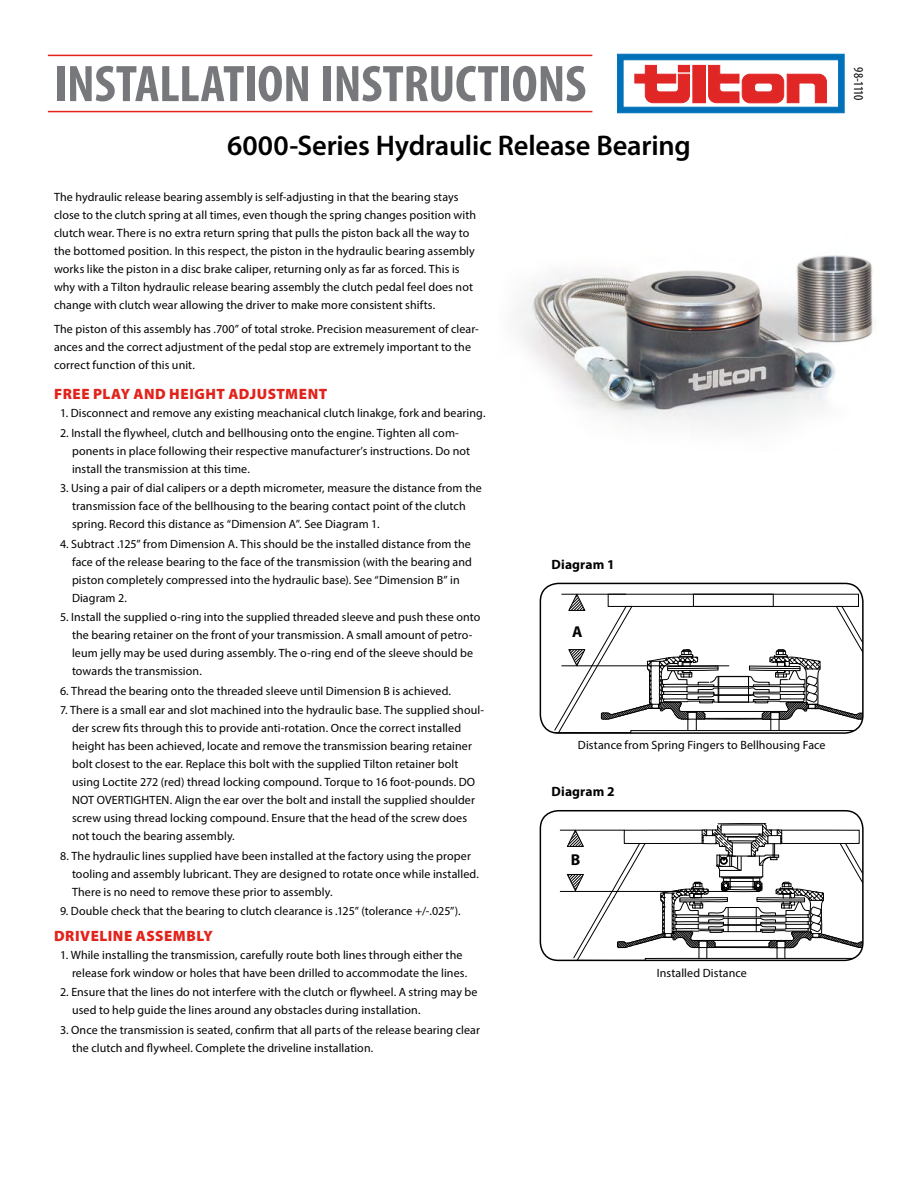
<style>
.page{position:relative;width:918px;height:1188px;background:#fff}
.page>*{position:absolute;margin:0;border:0;box-sizing:border-box;transform-origin:0 0}
.t1{font:700 condensed 51.9px "Myriad Pro";letter-spacing:-.005em;color:#77787b;scale:1.04 1}
.t2{font:600 28.5px "Myriad Pro";letter-spacing:-.01em;color:#000}
.t3{font:700 15.75px "Myriad Pro";color:#000}
.t4{font:900 15px "Myriad Pro";letter-spacing:.035em;color:#e2231b}
.t5{font:700 13.5px "Myriad Pro";letter-spacing:.01em;color:#000}
.t6{font:condensed 13.5px "Myriad Pro";letter-spacing:-.03em;color:#000}
.t7{font:12px/18px "Myriad Pro";letter-spacing:.005em;color:#000}
</style>
<div class="page">
<svg style="left:617px;top:54px;width:228px;height:59px"></svg>
<hr style="left:48px;top:55px;width:544px;height:1px;background:#e2231b">
<hr style="left:48px;top:111px;width:544px;height:1px;background:#e2231b">
<hr style="left:560px;top:830px;width:64px;height:1px;background:#000">
<hr style="left:560px;top:891px;width:167px;height:1px;background:#000">
<svg style="left:566px;top:823px;width:297px;height:138px"></svg>
<div style="left:540px;top:810px;width:324px;height:151px;border:2px solid #000;border-radius:18px"></div>
<svg style="left:554px;top:593px;width:307px;height:138px"></svg>
<div style="left:608px;top:594px;width:251px;height:13px;border:1px solid #000"></div>
<div style="left:718px;top:676px;width:31px;height:26px;border:1px solid #000"></div>
<div style="left:693px;top:594px;width:81px;height:13px;border:1px solid #000"></div>
<div style="left:540px;top:583px;width:324px;height:151px;border:2px solid #000;border-radius:18px"></div>
<img style="left:518px;top:255px;width:356px;height:172px">
<h1 class="t1" style="left:54px;top:51px;width:513px">INSTALLATION INSTRUCTIONS</h1>
<p class="t6" style="left:867px;top:67px;width:35px;rotate:90deg">98-1110</p>
<h2 class="t2" style="left:227px;top:127px;width:465px">6000-Series Hydraulic Release Bearing</h2>
<p class="t7" style="left:54px;top:188px;width:424px">The hydraulic release bearing assembly is self-adjusting in that the bearing stays close to the clutch spring at all times, even though the spring changes position with clutch wear. There is no extra return spring that pulls the piston back all the way to the bottomed position. In this respect, the piston in the hydraulic bearing assembly works like the piston in a disc brake caliper, returning only as far as forced. This is why with a Tilton hydraulic release bearing assembly the clutch pedal feel does not change with clutch wear allowing the driver to make more consistent shifts.</p>
<p class="t7" style="left:54px;top:320px;width:426px">The piston of this assembly has .700” of total stroke. Precision measurement of clear&shy;ances and the correct adjustment of the pedal stop are extremely important to the correct function of this unit.</p>
<p class="t4" style="left:54px;top:384px;width:275px">FREE PLAY AND HEIGHT ADJUSTMENT</p>
<p class="t7" style="left:60px;top:404px;width:427px">1. Disconnect and remove any existing meachanical clutch linakge, fork and bearing.</p>
<p class="t7" style="left:72px;top:423px;width:400px;text-indent:-12px">2. Install the flywheel, clutch and bellhousing onto the engine. Tighten all com&shy;ponents in place following their respective manufacturer’s instructions. Do not install the transmission at this time.</p>
<p class="t7" style="left:72px;top:479px;width:411px;text-indent:-12px">3. Using a pair of dial calipers or a depth micrometer, measure the distance from the transmission face of the bellhousing to the bearing contact point of the clutch spring. Record this distance as “Dimension A”. See Diagram 1.</p>
<p class="t7" style="left:72px;top:534px;width:402px;text-indent:-12px">4. Subtract .125” from Dimension A. This should be the installed distance from the face of the release bearing to the face of the transmission (with the bearing and piston completely compressed into the hydraulic base). See “Dimension B” in Diagram 2.</p>
<p class="t7" style="left:72px;top:608px;width:410px;text-indent:-12px">5. Install the supplied o-ring into the supplied threaded sleeve and push these onto the bearing retainer on the front of your transmission. A small amount of petro&shy;leum jelly may be used during assembly. The o-ring end of the sleeve should be towards the transmission.</p>
<p class="t7" style="left:60px;top:681px;width:393px">6. Thread the bearing onto the threaded sleeve until Dimension B is achieved.</p>
<p class="t7" style="left:72px;top:701px;width:414px;text-indent:-12px">7. There is a small ear and slot machined into the hydraulic base. The supplied shoul&shy;der screw fits through this to provide anti-rotation. Once the correct installed height has been achieved, locate and remove the transmission bearing retainer bolt closest to the ear. Replace this bolt with the supplied Tilton retainer bolt using Loctite 272 (red) thread locking compound. Torque to 16 foot-pounds. DO NOT OVERTIGHTEN. Align the ear over the bolt and install the supplied shoulder screw using thread locking compound. Ensure that the head of the screw does not touch the bearing assembly.</p>
<p class="t7" style="left:72px;top:846px;width:409px;text-indent:-12px">8. The hydraulic lines supplied have been installed at the factory using the proper tooling and assembly lubricant. They are designed to rotate once while installed.<br>There is no need to remove these prior to assembly.</p>
<p class="t7" style="left:60px;top:902px;width:402px">9. Double check that the bearing to clutch clearance is .125” (tolerance +/-.025”).</p>
<p class="t4" style="left:54px;top:925px;width:160px">DRIVELINE ASSEMBLY</p>
<p class="t7" style="left:72px;top:945px;width:397px;text-indent:-12px">1. While installing the transmission, carefully route both lines through either the release fork window or holes that have been drilled to accommodate the lines.</p>
<p class="t7" style="left:72px;top:983px;width:407px;text-indent:-12px">2. Ensure that the lines do not interfere with the clutch or flywheel. A string may be used to help guide the lines around any obstacles during installation.</p>
<p class="t7" style="left:72px;top:1020px;width:410px;text-indent:-12px">3. Once the transmission is seated, confirm that all parts of the release bearing clear the clutch and flywheel. Complete the driveline installation.</p>
<p class="t5" style="left:552px;top:556px;width:64px">Diagram 1</p>
<h3 class="t3" style="left:572px;top:621px;width:12px">A</h3>
<p class="t7" style="left:578px;top:736px;width:249px">Distance from Spring Fingers to Bellhousing Face</p>
<p class="t5" style="left:552px;top:783px;width:64px">Diagram 2</p>
<h3 class="t3" style="left:571px;top:850px;width:11px">B</h3>
<p class="t7" style="left:657px;top:963px;width:92px">Installed Distance</p>
</div>
